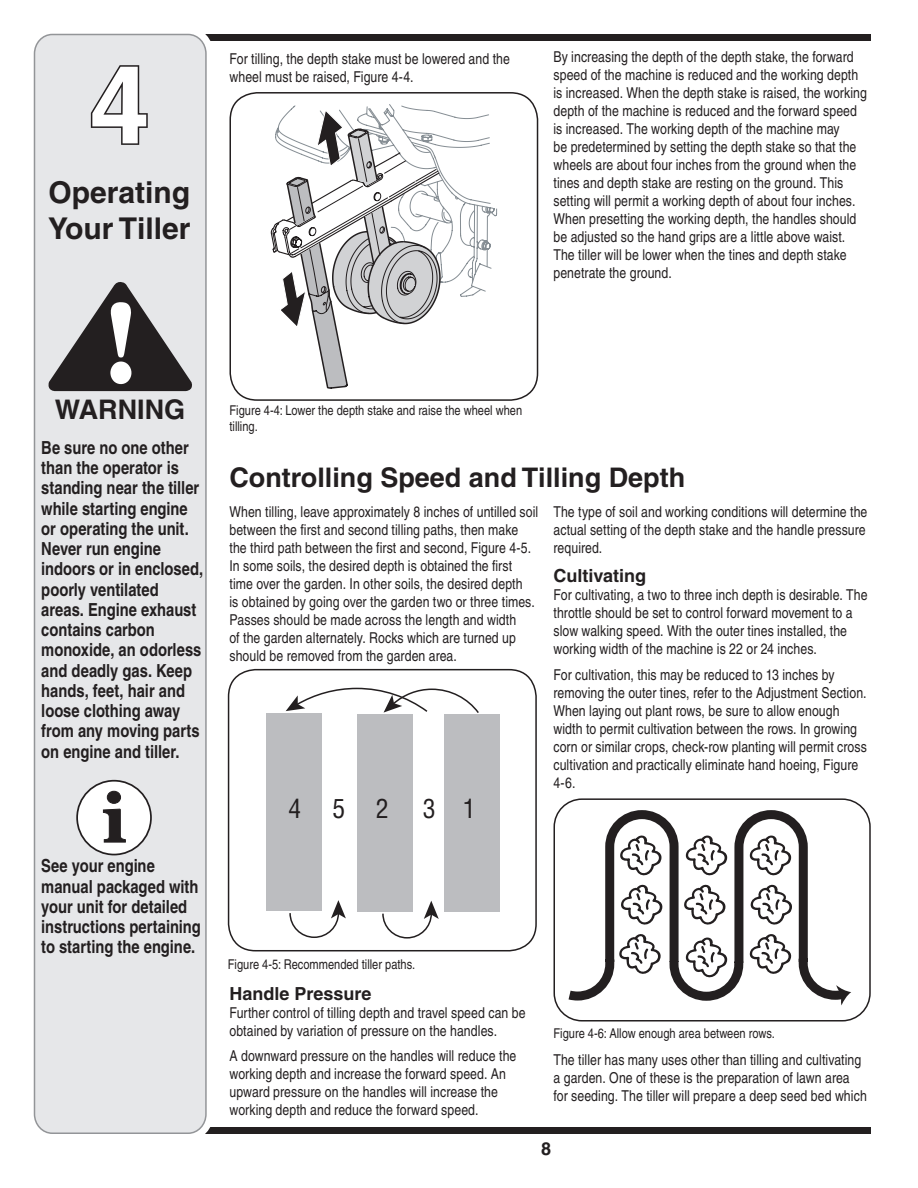
<style>
.page{position:relative;width:918px;height:1188px;background:#fff}
.page>*{position:absolute;margin:0;border:0;box-sizing:border-box;transform-origin:0 0}
.t1{font:700 108px "Helvetica";color:#fff}
.t2{font:700 30px/36px "Helvetica";color:#231f20}
.t3{font:700 27px "Helvetica";color:#231f20}
.t4{font:condensed 25.8px "Helvetica";color:#231f20}
.t5{font:700 condensed 18px/20.2px "Helvetica";color:#231f20}
.t6{font:700 18px "Helvetica";color:#231f20}
.t7{font:condensed 15px/18px "Helvetica";letter-spacing:.005em;color:#231f20}
.t8{font:condensed 13.5px/16.2px "Helvetica";color:#231f20}
</style>
<div class="page">
<div style="left:110px;top:34px;width:761px;height:7px;background:#231f20"></div>
<div style="left:110px;top:1127px;width:761px;height:7px;background:#231f20"></div>
<div style="left:33px;top:33px;width:174px;height:1100px;background:#e6e7e9"></div>
<svg style="left:89px;top:64px;width:60px;height:82px;background:#bebec0"></svg>
<svg style="left:553px;top:798px;width:318px;height:223px"></svg>
<svg style="left:227px;top:668px;width:310px;height:283px"></svg>
<svg style="left:46px;top:281px;width:149px;height:110px;background:#8c8b8c"></svg>
<div style="left:77px;top:781px;width:74px;height:74px;background:#fff;border-radius:50%"></div>
<div style="left:76px;top:780px;width:76px;height:75px;border:2px solid #231f20;border-radius:50%"></div>
<svg style="left:103px;top:791px;width:23px;height:52px"></svg>
<svg style="left:229px;top:92px;width:310px;height:308px"></svg>
<h1 class="t1" style="left:89px;top:39px;width:62px">4</h1>
<h2 class="t2" style="left:48px;top:174px;width:144px">Operating<br>Your Tiller</h2>
<p class="t7" style="left:229px;top:50px;width:282px">For tilling, the depth stake must be lowered and the wheel must be raised, Figure 4-4.</p>
<p class="t7" style="left:553px;top:47px;width:315px">By increasing the depth of the depth stake, the forward speed of the machine is reduced and the working depth is increased. When the depth stake is raised, the working depth of the machine is reduced and the forward speed is increased. The working depth of the machine may<br>be predetermined by setting the depth stake so that the wheels are about four inches from the ground when the tines and depth stake are resting on the ground. This setting will permit a working depth of about four inches.<br>When presetting the working depth, the handles should be adjusted so the hand grips are a little above waist.<br>The tiller will be lower when the tines and depth stake penetrate the ground.</p>
<h3 class="t3" style="left:55px;top:393px;width:132px">WARNING</h3>
<p class="t5" style="left:41px;top:437px;width:163px">Be sure no one other than the operator is standing near the tiller while starting engine or operating the unit.<br>Never run engine indoors or in enclosed, poorly ventilated areas. Engine exhaust contains carbon monoxide, an odorless and deadly gas. Keep hands, feet, hair and loose clothing away from any moving parts on engine and tiller.</p>
<p class="t5" style="left:41px;top:856px;width:161px">See your engine manual packaged with your unit for detailed instructions pertaining to starting the engine.</p>
<p class="t8" style="left:229px;top:402px;width:294px">Figure 4-4: Lower the depth stake and raise the wheel when tilling.</p>
<h3 class="t3" style="left:229px;top:461px;width:457px">Controlling Speed and Tilling Depth</h3>
<p class="t7" style="left:229px;top:502px;width:310px">When tilling, leave approximately 8 inches of untilled soil between the first and second tilling paths, then make the third path between the first and second, Figure 4-5.<br>In some soils, the desired depth is obtained the first time over the garden. In other soils, the desired depth<br>is obtained by going over the garden two or three times.<br>Passes should be made across the length and width<br>of the garden alternately. Rocks which are turned up should be removed from the garden area.</p>
<h3 class="t4" style="left:288px;top:793px;width:102px">452</h3>
<h3 class="t4" style="left:423px;top:793px;width:55px">3 1</h3>
<p class="t7" style="left:554px;top:503px;width:315px;text-align:justify">The type of soil and working conditions will determine the actual setting of the depth stake and the handle pressure required.</p>
<p class="t6" style="left:554px;top:565px;width:94px">Cultivating</p>
<p class="t7" style="left:554px;top:586px;width:316px">For cultivating, a two to three inch depth is desirable. The throttle should be set to control forward movement to a slow walking speed. With the outer tines installed, the working width of the machine is 22 or 24 inches.</p>
<p class="t7" style="left:554px;top:665px;width:315px">For cultivation, this may be reduced to 13 inches by removing the outer tines, refer to the Adjustment Section.<br>When laying out plant rows, be sure to allow enough width to permit cultivation between the rows. In growing corn or similar crops, check-row planting will permit cross cultivation and practically eliminate hand hoeing, Figure 4-6.</p>
<p class="t8" style="left:228px;top:956px;width:189px">Figure 4-5: Recommended tiller paths.</p>
<p class="t6" style="left:230px;top:983px;width:144px">Handle Pressure</p>
<p class="t7" style="left:230px;top:1004px;width:298px">Further control of tilling depth and travel speed can be obtained by variation of pressure on the handles.</p>
<p class="t7" style="left:230px;top:1047px;width:288px">A downward pressure on the handles will reduce the working depth and increase the forward speed. An upward pressure on the handles will increase the working depth and reduce the forward speed.</p>
<p class="t8" style="left:554px;top:1025px;width:223px">Figure 4-6: Allow enough area between rows.</p>
<p class="t7" style="left:554px;top:1051px;width:315px">The tiller has many uses other than tilling and cultivating a garden. One of these is the preparation of lawn area for seeding. The tiller will prepare a deep seed bed which</p>
<p class="t6" style="left:541px;top:1137px;width:12px">8</p>
</div>
